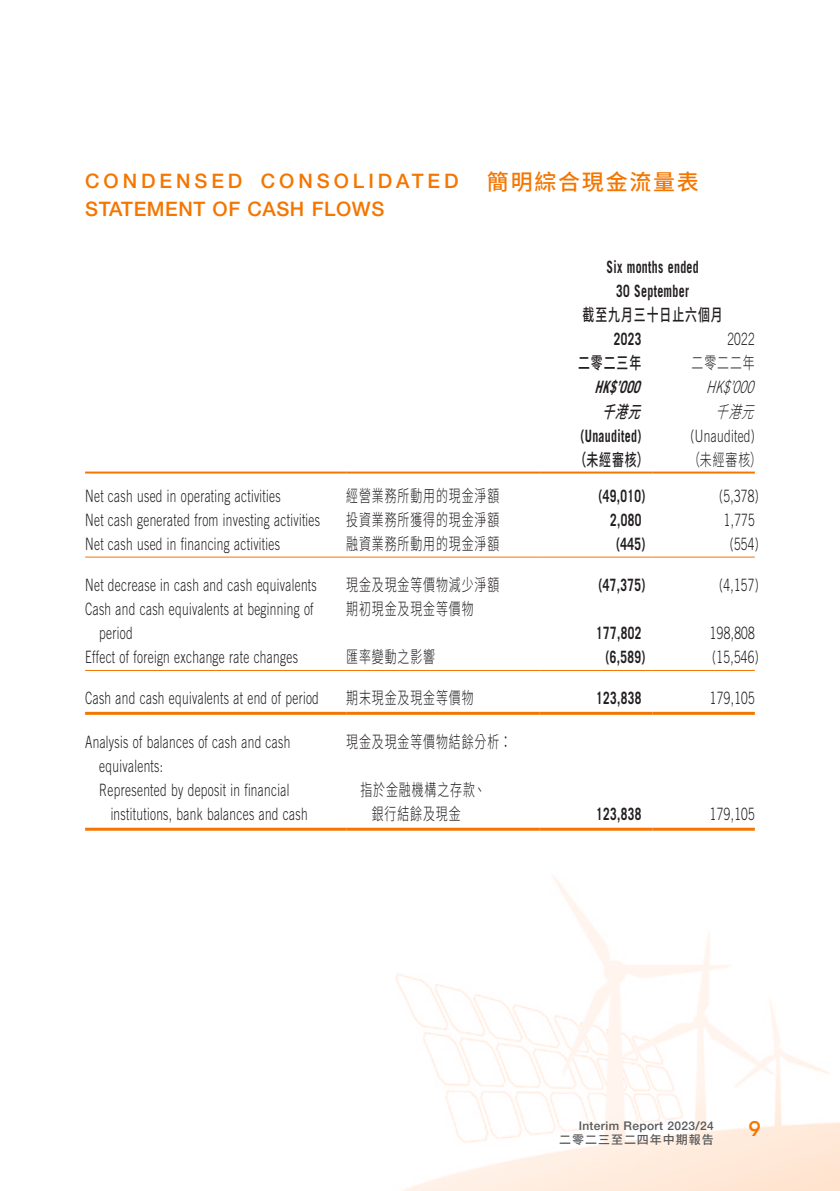
<style>
.page{position:relative;width:840px;height:1191px;background:#fff}
.page>*{position:absolute;margin:0;border:0;box-sizing:border-box;transform-origin:0 0}
.C_Heading_1{font:500 22px "Source Han Sans TC";letter-spacing:.08em;color:#f47600}
.Heading_1{font:500 20px/28px "Helvetica Neue LT Std";letter-spacing:.195em;color:#f47600}
.t1{font:500 20px "ITC Avant Garde Std";color:#f47600}
.Body_Text{font:300 17px/24px "Trade Gothic LT Std";letter-spacing:.03em;color:#231f20;scale:.7 1}
.Body_Text-2{font:300 17px/24px "Source Han Sans TC";letter-spacing:.08em;color:#231f20;scale:.7 1}
.Body_Text-3{font:700 17px "Trade Gothic LT Std";letter-spacing:.03em;color:#231f20;scale:.7 1}
.Body_Text-4{font:500 17px "Source Han Sans TC";letter-spacing:.08em;color:#231f20;scale:.7 1}
.Body_Text-5{font:italic 700 17px "Trade Gothic LT Std";color:#231f20;scale:.7 1}
.Body_Text-6{font:italic 300 17px "Trade Gothic LT Std";color:#231f20;scale:.7 1}
.Body_Text-7{font:italic 500 17px "Source Han Sans TC";color:#231f20;scale:.7 1}
.Body_Text-8{font:italic 300 17px "Source Han Sans TC";color:#231f20;scale:.7 1}
.t2{font:500 12px "Helvetica Neue LT Std";letter-spacing:.03em;color:#57585a}
.t3{font:500 12px "Source Han Sans TC";letter-spacing:.08em;color:#57585a}
</style>
<div class="page">
<img style="left:309px;top:829px;width:530px;height:362px">
<hr style="left:85px;top:471px;width:261px;height:2px;background:#f47600">
<hr style="left:346px;top:471px;width:193px;height:2px;background:#f47600">
<hr style="left:539px;top:471px;width:113px;height:2px;background:#f47600">
<hr style="left:652px;top:471px;width:102px;height:2px;background:#f47600">
<hr style="left:85px;top:556px;width:261px;height:1px;background:#f47600">
<hr style="left:346px;top:556px;width:193px;height:1px;background:#f47600">
<hr style="left:539px;top:556px;width:113px;height:1px;background:#f47600">
<hr style="left:652px;top:556px;width:102px;height:1px;background:#f47600">
<hr style="left:85px;top:670px;width:261px;height:1px;background:#f47600">
<hr style="left:346px;top:670px;width:193px;height:1px;background:#f47600">
<hr style="left:539px;top:670px;width:113px;height:1px;background:#f47600">
<hr style="left:652px;top:670px;width:102px;height:1px;background:#f47600">
<hr style="left:85px;top:712px;width:261px;height:3px;background:#f47600">
<hr style="left:346px;top:712px;width:193px;height:3px;background:#f47600">
<hr style="left:539px;top:712px;width:113px;height:3px;background:#f47600">
<hr style="left:652px;top:712px;width:102px;height:3px;background:#f47600">
<hr style="left:85px;top:827px;width:261px;height:3px;background:#f47600">
<hr style="left:346px;top:827px;width:193px;height:3px;background:#f47600">
<hr style="left:539px;top:827px;width:113px;height:3px;background:#f47600">
<hr style="left:652px;top:827px;width:102px;height:3px;background:#f47600">
<p class="Heading_1" style="left:85px;top:166px;width:374px">CONDENSED CONSOLIDATED<br>STATEMENT OF CASH FLOWS</p>
<p class="C_Heading_1" style="left:486px;top:169px;width:213px">簡明綜合現金流量表</p>
<p class="Body_Text-3" style="left:606px;top:257px;width:133px">Six months ended</p>
<p class="Body_Text-3" style="left:616px;top:281px;width:105px">30 September</p>
<p class="Body_Text-4" style="left:582px;top:306px;width:202px">截至九月三十日止六個月</p>
<p class="Body_Text-3" style="left:613px;top:329px;width:41px">2023</p>
<p class="Body_Text" style="left:727px;top:327px;width:41px">2022</p>
<p class="Body_Text-4" style="left:577px;top:354px;width:92px">二零二三年</p>
<p class="Body_Text-2" style="left:691px;top:351px;width:92px">二零二二年</p>
<p class="Body_Text-5" style="left:594px;top:377px;width:74px">HK$’000</p>
<p class="Body_Text-6" style="left:705px;top:377px;width:76px">HK$’000</p>
<p class="Body_Text-7" style="left:601px;top:402px;width:74px">千港元</p>
<p class="Body_Text-8" style="left:715px;top:402px;width:74px">千港元</p>
<p class="Body_Text-3" style="left:580px;top:425px;width:88px">(Unaudited)</p>
<p class="Body_Text" style="left:690px;top:423px;width:93px">(Unaudited)</p>
<p class="Body_Text-4" style="left:574px;top:450px;width:107px">（未經審核）</p>
<p class="Body_Text-2" style="left:687px;top:447px;width:107px">（未經審核）</p>
<p class="Body_Text" style="left:85px;top:483px;width:281px">Net cash used in operating activities</p>
<p class="Body_Text-2" style="left:346px;top:483px;width:220px">經營業務所動用的現金淨額</p>
<p class="Body_Text-3" style="left:598px;top:485px;width:68px">(49,010)</p>
<p class="Body_Text" style="left:718px;top:483px;width:58px">(5,378)</p>
<p class="Body_Text" style="left:85px;top:507px;width:337px">Net cash generated from investing activities</p>
<p class="Body_Text-2" style="left:346px;top:507px;width:220px">投資業務所獲得的現金淨額</p>
<p class="Body_Text-3" style="left:610px;top:509px;width:46px">2,080</p>
<p class="Body_Text" style="left:723px;top:507px;width:46px">1,775</p>
<p class="Body_Text" style="left:85px;top:531px;width:280px">Net cash used in financing activities</p>
<p class="Body_Text-2" style="left:346px;top:531px;width:220px">融資業務所動用的現金淨額</p>
<p class="Body_Text-3" style="left:615px;top:533px;width:43px">(445)</p>
<p class="Body_Text" style="left:729px;top:531px;width:43px">(554)</p>
<p class="Body_Text" style="left:85px;top:572px;width:332px">Net decrease in cash and cash equivalents</p>
<p class="Body_Text-2" style="left:346px;top:573px;width:220px">現金及現金等價物減少淨額</p>
<p class="Body_Text-3" style="left:598px;top:574px;width:68px">(47,375)</p>
<p class="Body_Text" style="left:718px;top:572px;width:58px">(4,157)</p>
<p class="Body_Text" style="left:99px;top:596px;width:307px;text-indent:-14px">Cash and cash equivalents at beginning of period</p>
<p class="Body_Text-2" style="left:346px;top:597px;width:183px">期初現金及現金等價物</p>
<p class="Body_Text-3" style="left:596px;top:622px;width:66px">177,802</p>
<p class="Body_Text" style="left:709px;top:620px;width:66px">198,808</p>
<p class="Body_Text" style="left:85px;top:644px;width:305px">Effect of foreign exchange rate changes</p>
<p class="Body_Text-2" style="left:346px;top:645px;width:128px">匯率變動之影響</p>
<p class="Body_Text-3" style="left:605px;top:646px;width:58px">(6,589)</p>
<p class="Body_Text" style="left:711px;top:644px;width:68px">(15,546)</p>
<p class="Body_Text" style="left:85px;top:686px;width:335px">Cash and cash equivalents at end of period</p>
<p class="Body_Text-2" style="left:346px;top:686px;width:183px">期末現金及現金等價物</p>
<p class="Body_Text-3" style="left:596px;top:688px;width:66px">123,838</p>
<p class="Body_Text" style="left:709px;top:686px;width:66px">179,105</p>
<p class="Body_Text" style="left:99px;top:730px;width:274px;text-indent:-14px">Analysis of balances of cash and cash equivalents:</p>
<p class="Body_Text-2" style="left:346px;top:730px;width:238px">現金及現金等價物結餘分析：</p>
<p class="Body_Text" style="left:111px;top:778px;width:283px;text-indent:-11px">Represented by deposit in financial institutions, bank balances and cash</p>
<p class="Body_Text-2" style="left:371px;top:778px;width:164px;text-indent:-11px">指於金融機構之存款、銀行結餘及現金</p>
<p class="Body_Text-3" style="left:596px;top:803px;width:66px">123,838</p>
<p class="Body_Text" style="left:709px;top:802px;width:66px">179,105</p>
<p class="t2" style="left:578px;top:1118px;width:136px">Interim Report 2023/24</p>
<p class="t3" style="left:559px;top:1132px;width:156px">二零二三至二四年中期報告</p>
<p class="t1" style="left:748px;top:1116px;width:13px">9</p>
</div>
